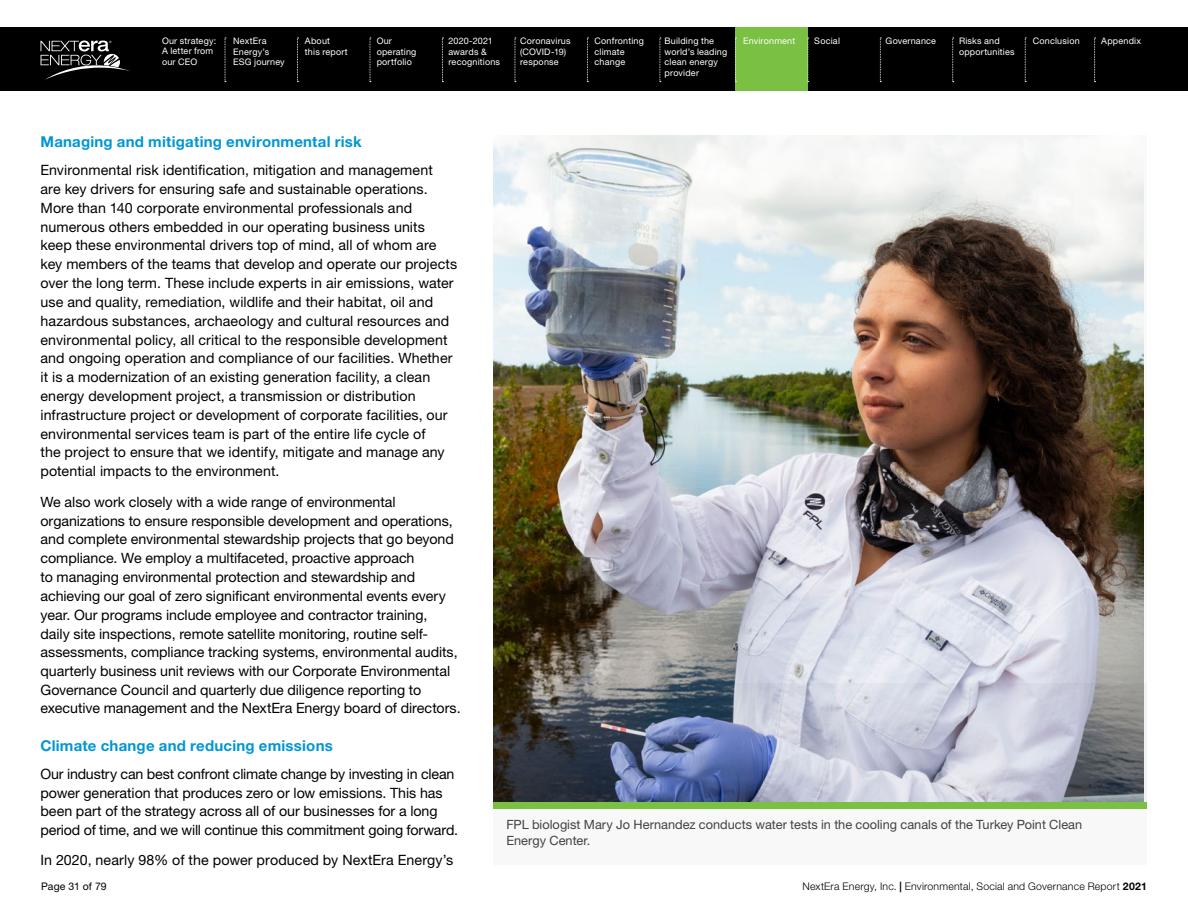
<style>
.page{position:relative;width:1188px;height:918px;background:#fff}
.page>*{position:absolute;margin:0;border:0;box-sizing:border-box;transform-origin:0 0}
.t1{font:700 15px "Helvetica Neue LT Std";letter-spacing:.015em;color:#0096d6}
.t2{font:14.25px/18.8px "Helvetica Neue LT Std";color:#000}
.t3{font:12.75px/16.5px "Helvetica Neue LT Std";color:#414042}
.t4{font:300 10.5px "Helvetica Neue LT Std";letter-spacing:.02em;color:#000}
.t5{font:10.5px "Helvetica Neue LT Std";letter-spacing:.005em;color:#000}
.t6{font:9px/10.5px "Helvetica Neue LT Std";letter-spacing:.02em;color:#fff}
.s1{font-weight:700}
</style>
<div class="page">
<div style="left:494px;top:684px;width:653px;height:181px;background:#f8f8f9"></div>
<img style="left:494px;top:135px;width:649px;height:667px">
<div style="left:494px;top:802px;width:653px;height:7px;background:#7ac143"></div>
<div style="left:0;top:27px;width:1188px;height:63px;background:#000"></div>
<div style="left:736px;top:27px;width:72px;height:63px;background:#7ac143"></div>
<svg style="left:225px;top:38px;width:1px;height:44px"></svg>
<svg style="left:370px;top:38px;width:1px;height:44px"></svg>
<svg style="left:297px;top:38px;width:1px;height:44px"></svg>
<svg style="left:442px;top:38px;width:1px;height:44px"></svg>
<svg style="left:515px;top:38px;width:1px;height:44px"></svg>
<svg style="left:587px;top:38px;width:1px;height:44px"></svg>
<svg style="left:660px;top:38px;width:1px;height:44px"></svg>
<svg style="left:735px;top:38px;width:1px;height:44px"></svg>
<svg style="left:808px;top:38px;width:1px;height:44px"></svg>
<svg style="left:880px;top:38px;width:1px;height:44px"></svg>
<svg style="left:952px;top:38px;width:2px;height:44px"></svg>
<svg style="left:1025px;top:38px;width:1px;height:44px"></svg>
<svg style="left:1094px;top:38px;width:2px;height:44px"></svg>
<svg style="left:40px;top:41px;width:90px;height:39px"></svg>
<p class="t6" style="left:162px;top:35px;width:56px">Our strategy:<br>A letter from our CEO</p>
<p class="t6" style="left:305px;top:36px;width:44px">About<br>this report</p>
<p class="t6" style="left:520px;top:36px;width:52px">Coronavirus (COVID-19) response</p>
<p class="t6" style="left:595px;top:36px;width:51px">Confronting climate change</p>
<p class="t6" style="left:233px;top:36px;width:35px">NextEra</p>
<p class="t6" style="left:1033px;top:36px;width:48px">Conclusion</p>
<p class="t6" style="left:1101px;top:36px;width:41px">Appendix</p>
<p class="t6" style="left:233px;top:46px;width:53px">Energy’s<br>ESG journey</p>
<p class="t6" style="left:377px;top:36px;width:41px">Our operating portfolio</p>
<p class="t6" style="left:448px;top:36px;width:53px">2020-2021 awards &amp; recognitions</p>
<p class="t6" style="left:665px;top:36px;width:64px">Building the world’s leading clean energy provider</p>
<p class="t6" style="left:743px;top:36px;width:54px">Environment</p>
<p class="t6" style="left:814px;top:36px;width:27px">Social</p>
<p class="t6" style="left:886px;top:36px;width:52px">Governance</p>
<p class="t6" style="left:959px;top:36px;width:57px">Risks and opportunities</p>
<p class="t1" style="left:40px;top:132px;width:323px">Managing and mitigating environmental risk</p>
<p class="t2" style="left:40px;top:161px;width:418px">Environmental risk identification, mitigation and management<br>are key drivers for ensuring safe and sustainable operations.<br>More than 140 corporate environmental professionals and numerous others embedded in our operating business units keep these environmental drivers top of mind, all of whom are key members of the teams that develop and operate our projects over the long term. These include experts in air emissions, water use and quality, remediation, wildlife and their habitat, oil and hazardous substances, archaeology and cultural resources and environmental policy, all critical to the responsible development and ongoing operation and compliance of our facilities. Whether it is a modernization of an existing generation facility, a clean energy development project, a transmission or distribution infrastructure project or development of corporate facilities, our environmental services team is part of the entire life cycle of<br>the project to ensure that we identify, mitigate and manage any potential impacts to the environment.</p>
<p class="t2" style="left:40px;top:492px;width:422px">We also work closely with a wide range of environmental organizations to ensure responsible development and operations, and complete environmental stewardship projects that go beyond compliance. We employ a multifaceted, proactive approach<br>to managing environmental protection and stewardship and achieving our goal of zero significant environmental events every year. Our programs include employee and contractor training,<br>daily site inspections, remote satellite monitoring, routine self&shy;assessments, compliance tracking systems, environmental audits, quarterly business unit reviews with our Corporate Environmental Governance Council and quarterly due diligence reporting to executive management and the NextEra Energy board of directors.</p>
<p class="t1" style="left:40px;top:737px;width:294px">Climate change and reducing emissions</p>
<p class="t2" style="left:40px;top:765px;width:419px">Our industry can best confront climate change by investing in clean power generation that produces zero or low emissions. This has been part of the strategy across all of our businesses for a long period of time, and we will continue this commitment going forward.</p>
<p class="t2" style="left:40px;top:850px;width:414px">In 2020, nearly 98% of the power produced by NextEra Energy’s</p>
<p class="t3" style="left:506px;top:816px;width:577px">FPL biologist Mary Jo Hernandez conducts water tests in the cooling canals of the Turkey Point Clean<br>Energy Center.</p>
<p class="t5" style="left:41px;top:880px;width:67px">Page 31 of 79</p>
<p class="t4" style="left:803px;top:880px;width:346px">NextEra Energy, Inc. <span class="s1">|</span> Environmental, Social and Governance Report <span class="s1">2021</span></p>
</div>
